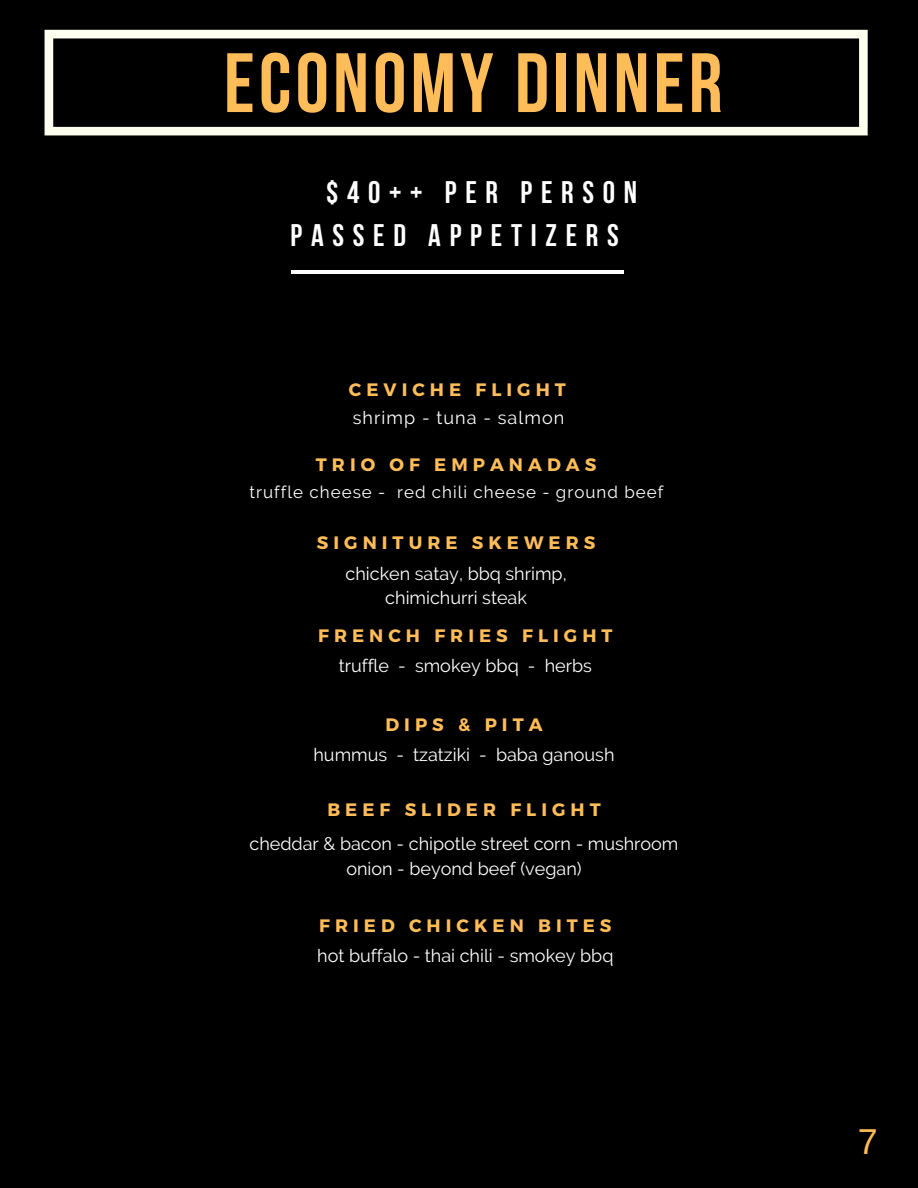
<style>
.page{position:relative;width:918px;height:1188px;background:#000}
.page>*{position:absolute;margin:0;border:0;box-sizing:border-box;transform-origin:0 0}
.t1{font:700 84px "Bebas Neue";letter-spacing:.05em;color:#ffbd59}
.t2{font:36px "Arimo";color:#ffbd59}
.t3{font:700 31.2px "Bebas Neue";letter-spacing:.28em;color:#fff}
.t4{font:18px/24.9px "Raleway";color:#fff;text-align:center}
.t5{font:700 18px "Montserrat";letter-spacing:.28em;color:#ffbd59}
.t6{font:18px "Raleway";letter-spacing:.06em;color:#fff}
.t7{font:16.95px "Raleway";letter-spacing:.06em;color:#fff}
</style>
<div class="page">
<hr style="left:291px;top:270px;width:333px;height:4px;background:#fff">
<svg style="left:45px;top:30px;width:823px;height:105px"></svg>
<p class="t1" style="left:224px;top:49px;width:500px">ECONOMY DINNER</p>
<p class="t3" style="left:326px;top:180px;width:312px">$40++ PER PERSON</p>
<p class="t3" style="left:291px;top:222px;width:330px">PASSED APPETIZERS</p>
<p class="t5" style="left:349px;top:378px;width:219px">CEVICHE FLIGHT</p>
<p class="t6" style="left:353px;top:407px;width:213px">shrimp - tuna - salmon</p>
<p class="t5" style="left:316px;top:453px;width:282px">TRIO OF EMPANADAS</p>
<p class="t7" style="left:250px;top:482px;width:415px">truffle cheese - red chili cheese - ground beef</p>
<p class="t5" style="left:317px;top:531px;width:280px">SIGNITURE SKEWERS</p>
<p class="t4" style="left:346px;top:561px;width:223px">chicken satay, bbq shrimp,</p>
<p class="t4" style="left:385px;top:585px;width:143px">chimichurri steak</p>
<p class="t5" style="left:318px;top:624px;width:296px">FRENCH FRIES FLIGHT</p>
<p class="t4" style="left:339px;top:653px;width:255px">truffle - smokey bbq - herbs</p>
<p class="t5" style="left:385px;top:713px;width:159px">DIPS &amp; PITA</p>
<p class="t4" style="left:313px;top:742px;width:303px">hummus - tzatziki - baba ganoush</p>
<p class="t5" style="left:327px;top:798px;width:275px">BEEF SLIDER FLIGHT</p>
<p class="t4" style="left:250px;top:832px;width:430px">cheddar &amp; bacon - chipotle street corn - mushroom onion - beyond beef (vegan)</p>
<p class="t5" style="left:319px;top:914px;width:294px">FRIED CHICKEN BITES</p>
<p class="t4" style="left:317px;top:943px;width:298px">hot buffalo - thai chili - smokey bbq</p>
<p class="t2" style="left:858px;top:1121px;width:22px">7</p>
</div>
